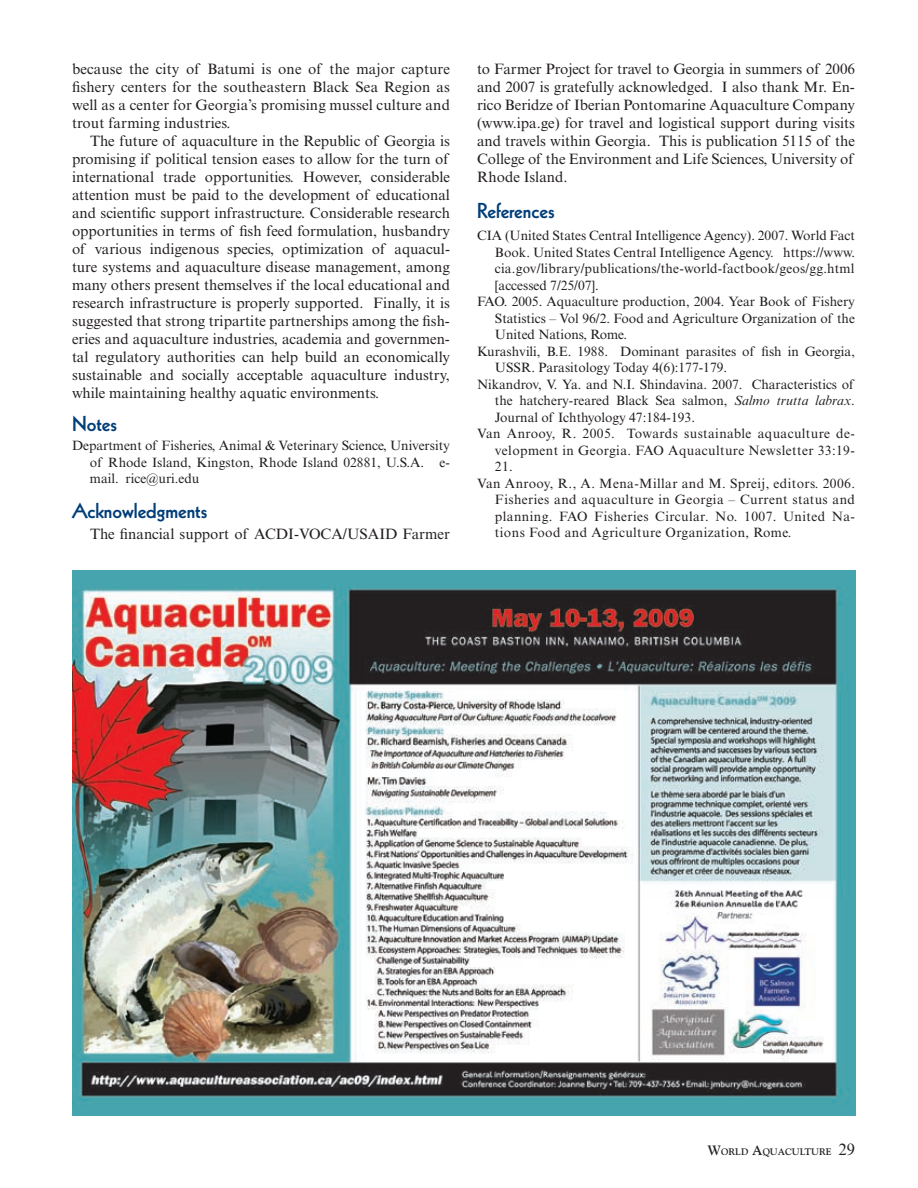
<style>
.page{position:relative;width:918px;height:1188px;background:#fff}
.page>*{position:absolute;margin:0;border:0;box-sizing:border-box;transform-origin:0 0}
.t1{font:800 21px "Kabel";color:#003d78}
.t2{font:15px/18px "Times New Roman MT Std";color:#231f20;text-align:justify}
.t3{font:13.5px/16.5px "Times New Roman MT Std";color:#231f20;text-align:justify}
.t4{font:13.5px "Times New Roman MT Std";letter-spacing:.03em;color:#231f20}
.t5{font:700 9.45px "Goudy";color:#231f20}
.s1{font-style:italic}
.s2{font-size:13.5px}
.s3{font-family:"Times New Roman MT Std";font-weight:400;font-size:16.5px}
</style>
<div class="page">
<img style="left:72px;top:571px;width:783px;height:545px">
<p class="t2" style="left:72px;top:60px;width:380px">because the city of Batumi is one of the major capture fishery centers for the southeastern Black Sea Region as well as a center for Georgia’s promising mussel culture and trout farming industries.</p>
<p class="t2" style="left:72px;top:132px;width:380px;text-indent:18px">The future of aquaculture in the Republic of Georgia is promising if political tension eases to allow for the turn of international trade opportunities. However, considerable attention must be paid to the development of educational and scientific support infrastructure. Considerable research opportunities in terms of fish feed formulation, husbandry of various indigenous species, optimization of aquacul&shy;ture systems and aquaculture disease management, among many others present themselves if the local educational and research infrastructure is properly supported. Finally, it is suggested that strong tripartite partnerships among the fish&shy;eries and aquaculture industries, academia and governmen&shy;tal regulatory authorities can help build an economically sustainable and socially acceptable aquaculture industry, while maintaining healthy aquatic environments.</p>
<h1 class="t1" style="left:72px;top:411px;width:47px">Notes</h1>
<p class="t3" style="left:90px;top:437px;width:362px;text-indent:-18px">Department of Fisheries, Animal &amp; Veterinary Science, University of Rhode Island, Kingston, Rhode Island 02881, U.S.A. e&shy;mail. rice@uri.edu</p>
<h1 class="t1" style="left:72px;top:498px;width:137px">Acknowledgments</h1>
<p class="t2" style="left:90px;top:525px;width:361px">The financial support of ACDI-VOCA/USAID Farmer</p>
<p class="t2" style="left:477px;top:60px;width:380px">to Farmer Project for travel to Georgia in summers of 2006 and 2007 is gratefully acknowledged. I also thank Mr. En&shy;rico Beridze of Iberian Pontomarine Aquaculture Company (www.ipa.ge) for travel and logistical support during visits and travels within Georgia. This is publication 5115 of the College of the Environment and Life Sciences, University of Rhode Island.</p>
<h1 class="t1" style="left:477px;top:198px;width:79px">References</h1>
<p class="t3" style="left:477px;top:227px;width:380px">CIA (United States Central Intelligence Agency). 2007. World Fact</p>
<p class="t3" style="left:495px;top:244px;width:362px">Book. United States Central Intelligence Agency. https://www.</p>
<p class="t3" style="left:495px;top:260px;width:361px">cia.gov/library/publications/the-world-factbook/geos/gg.html</p>
<p class="t3" style="left:495px;top:277px;width:105px">[accessed 7/25/07].</p>
<p class="t3" style="left:477px;top:293px;width:379px">FAO. 2005. Aquaculture production, 2004. Year Book of Fishery</p>
<p class="t3" style="left:495px;top:310px;width:361px">Statistics – Vol 96/2. Food and Agriculture Organization of the</p>
<p class="t3" style="left:495px;top:326px;width:134px">United Nations, Rome.</p>
<p class="t3" style="left:477px;top:343px;width:380px">Kurashvili, B.E. 1988. Dominant parasites of fish in Georgia,</p>
<p class="t3" style="left:495px;top:359px;width:234px">USSR. Parasitology Today 4(6):177-179.</p>
<p class="t3" style="left:477px;top:376px;width:378px">Nikandrov, V. Ya. and N.I. Shindavina. 2007. Characteristics of</p>
<p class="t3" style="left:495px;top:392px;width:361px">the hatchery-reared Black Sea salmon, <span class="s1">Salmo trutta labrax</span>.</p>
<p class="t3" style="left:495px;top:409px;width:202px">Journal of Ichthyology 47:184-193.</p>
<p class="t4" style="left:477px;top:426px;width:379px">Van Anrooy, R. 2005. Towards sustainable aquaculture de-</p>
<p class="t4" style="left:495px;top:442px;width:361px">velopment in Georgia. FAO Aquaculture Newsletter 33:19-</p>
<p class="t3" style="left:495px;top:458px;width:19px">21.</p>
<p class="t4" style="left:477px;top:475px;width:380px">Van Anrooy, R., A. Mena-Millar and M. Spreij, editors. 2006.</p>
<p class="t4" style="left:495px;top:492px;width:362px">Fisheries and aquaculture in Georgia – Current status and</p>
<p class="t4" style="left:495px;top:508px;width:362px">planning. FAO Fisheries Circular. No. 1007. United Na-</p>
<p class="t4" style="left:495px;top:525px;width:298px">tions Food and Agriculture Organization, Rome.</p>
<p class="t5" style="left:708px;top:1146px;width:149px"><span class="s2">W</span>ORLD <span class="s2">A</span>QUACULTURE <span class="s3">29</span></p>
</div>
